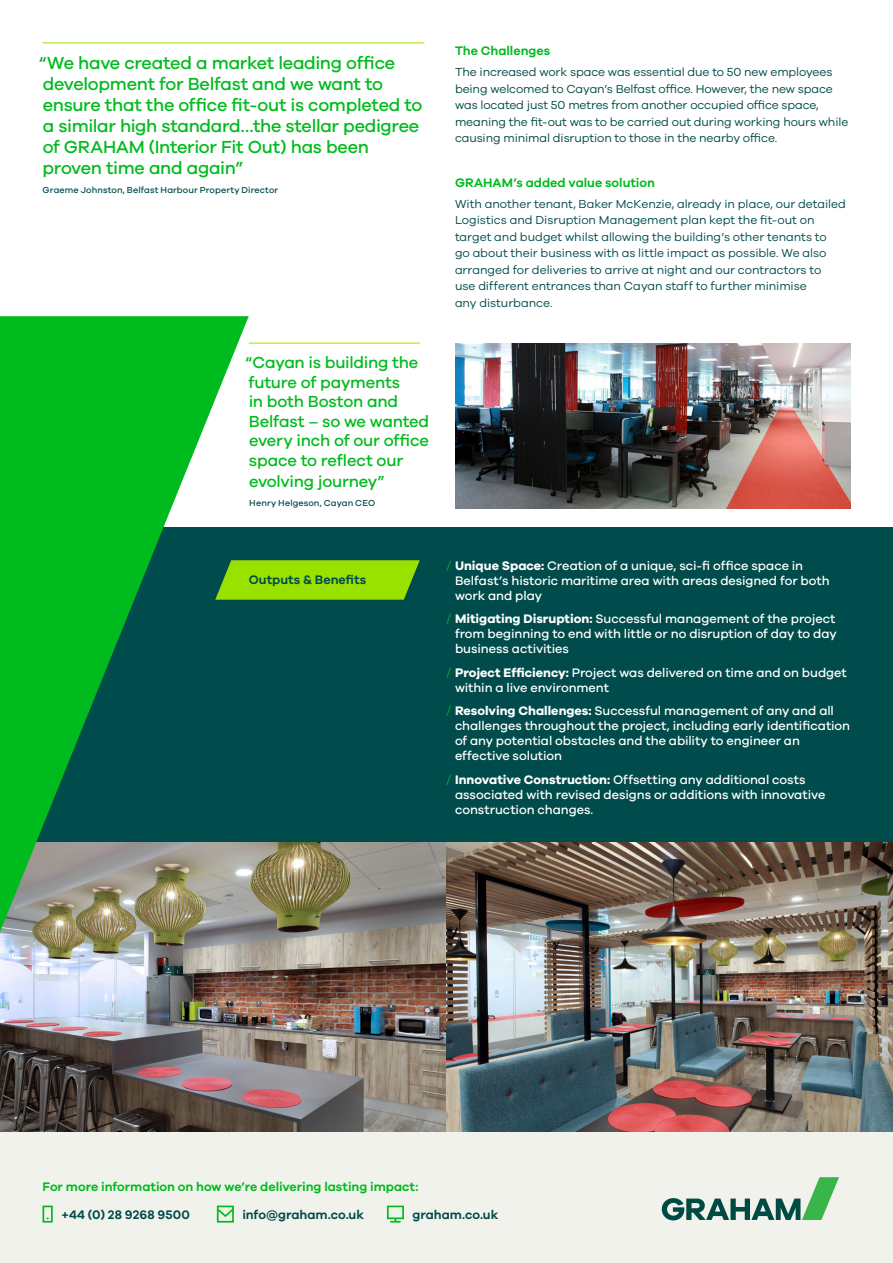
<style>
.page{position:relative;width:893px;height:1263px;background:#fff}
.page>*{position:absolute;margin:0;border:0;box-sizing:border-box;transform-origin:0 0}
.t1{font:500 18px/21px "Galano Grotesque";letter-spacing:-.015em;color:#00bb1e}
.t2{font:500 16.5px/19.5px "Galano Grotesque";letter-spacing:-.015em;color:#00bb1e}
.t3{font:500 12.75px/15px "Galano Grotesque";letter-spacing:-.005em;color:#fff}
.t4{font:600 12.75px "Galano Grotesque";color:#00bb1e}
.t5{font:600 12.75px "Galano Grotesque";color:#004b4b}
.Body{font:12px/16.5px "Galano Grotesque";color:#004b4b}
.t6{font:12px/16.5px "Galano Grotesque";letter-spacing:-.01em;color:#004a44}
.t7{font:500 9px "Galano Grotesque";letter-spacing:.01em;color:#004b4b}
.s1{font-weight:400;color:#00bb1e}
.s2{font-weight:700}
</style>
<div class="page">
<img style="left:249px;top:842px;width:197px;height:291px">
<img style="left:446px;top:842px;width:447px;height:291px">
<div style="left:0;top:1133px;width:893px;height:130px;background:#f2f2ec"></div>
<div style="left:0;top:527px;width:893px;height:315px;background:#004b4b"></div>
<hr style="left:43px;top:43px;width:381px;height:1px;background:#9be100">
<svg style="left:249px;top:560px;width:171px;height:40px;background:#91d704"></svg>
<svg style="left:0;top:316px;width:249px;height:907px"></svg>
<svg style="left:43px;top:1205px;width:10px;height:17px"></svg>
<svg style="left:217px;top:1205px;width:17px;height:17px"></svg>
<svg style="left:387px;top:1205px;width:17px;height:17px"></svg>
<svg style="left:662px;top:1177px;width:177px;height:43px"></svg>
<hr style="left:249px;top:343px;width:171px;height:1px;background:#9be100">
<img style="left:455px;top:343px;width:395px;height:166px">
<p class="t1" style="left:39px;top:52px;width:385px">“We have created a market leading office development for Belfast and we want to ensure that the office fit-out is completed to a similar high standard…the stellar pedigree of GRAHAM (Interior Fit Out) has been proven time and again”</p>
<p class="t7" style="left:43px;top:185px;width:237px">Graeme Johnston, Belfast Harbour Property Director</p>
<p class="t2" style="left:245px;top:353px;width:185px">“Cayan is building the future of payments<br>in both Boston and<br>Belfast – so we wanted every inch of our office space to reflect our</p>
<p class="t2" style="left:249px;top:471px;width:137px">evolving journey”</p>
<p class="t7" style="left:249px;top:498px;width:127px">Henry Helgeson, Cayan CEO</p>
<h2 class="t4" style="left:455px;top:43px;width:97px">The Challenges</h2>
<p class="t6" style="left:455px;top:63px;width:395px">The increased work space was essential due to 50 new employees being welcomed to Cayan’s Belfast office. However, the new space was located just 50 metres from another occupied office space, meaning the fit-out was to be carried out during working hours while causing minimal disruption to those in the nearby office.</p>
<h2 class="t4" style="left:455px;top:175px;width:201px">GRAHAM’s added value solution</h2>
<p class="Body" style="left:455px;top:195px;width:393px">With another tenant, Baker McKenzie, already in place, our detailed Logistics and Disruption Management plan kept the fit-out on target and budget whilst allowing the building’s other tenants to<br>go about their business with as little impact as possible. We also arranged for deliveries to arrive at night and our contractors to<br>use different entrances than Cayan staff to further minimise<br>any disturbance.</p>
<h2 class="t5" style="left:249px;top:572px;width:119px">Outputs &amp; Benefits</h2>
<p class="t3" style="left:455px;top:558px;width:376px;text-indent:-9px"><span class="s1">/</span> <span class="s2">Unique Space:</span> Creation of a unique, sci-fi office space in<br>Belfast’s historic maritime area with areas designed for both work and play</p>
<p class="t3" style="left:455px;top:611px;width:383px;text-align:justify;text-indent:-9px"><span class="s1">/</span> <span class="s2">Mitigating Disruption:</span> Successful management of the project from beginning to end with little or no disruption of day to day business activities</p>
<p class="t3" style="left:455px;top:665px;width:393px;text-indent:-9px"><span class="s1">/</span> <span class="s2">Project Efficiency:</span> Project was delivered on time and on budget within a live environment</p>
<p class="t3" style="left:455px;top:703px;width:397px;text-indent:-9px"><span class="s1">/</span> <span class="s2">Resolving Challenges:</span> Successful management of any and all challenges throughout the project, including early identification of any potential obstacles and the ability to engineer an effective solution</p>
<p class="t3" style="left:455px;top:772px;width:372px;text-indent:-9px"><span class="s1">/</span> <span class="s2">Innovative Construction:</span> Offsetting any additional costs associated with revised designs or additions with innovative construction changes.</p>
<h2 class="t4" style="left:43px;top:1179px;width:377px">For more information on how we’re delivering lasting impact:</h2>
<h2 class="t5" style="left:62px;top:1207px;width:130px">+44 (0) 28 9268 9500</h2>
<h2 class="t5" style="left:242px;top:1207px;width:123px">info@graham.co.uk</h2>
<h2 class="t5" style="left:412px;top:1207px;width:87px">graham.co.uk</h2>
</div>
